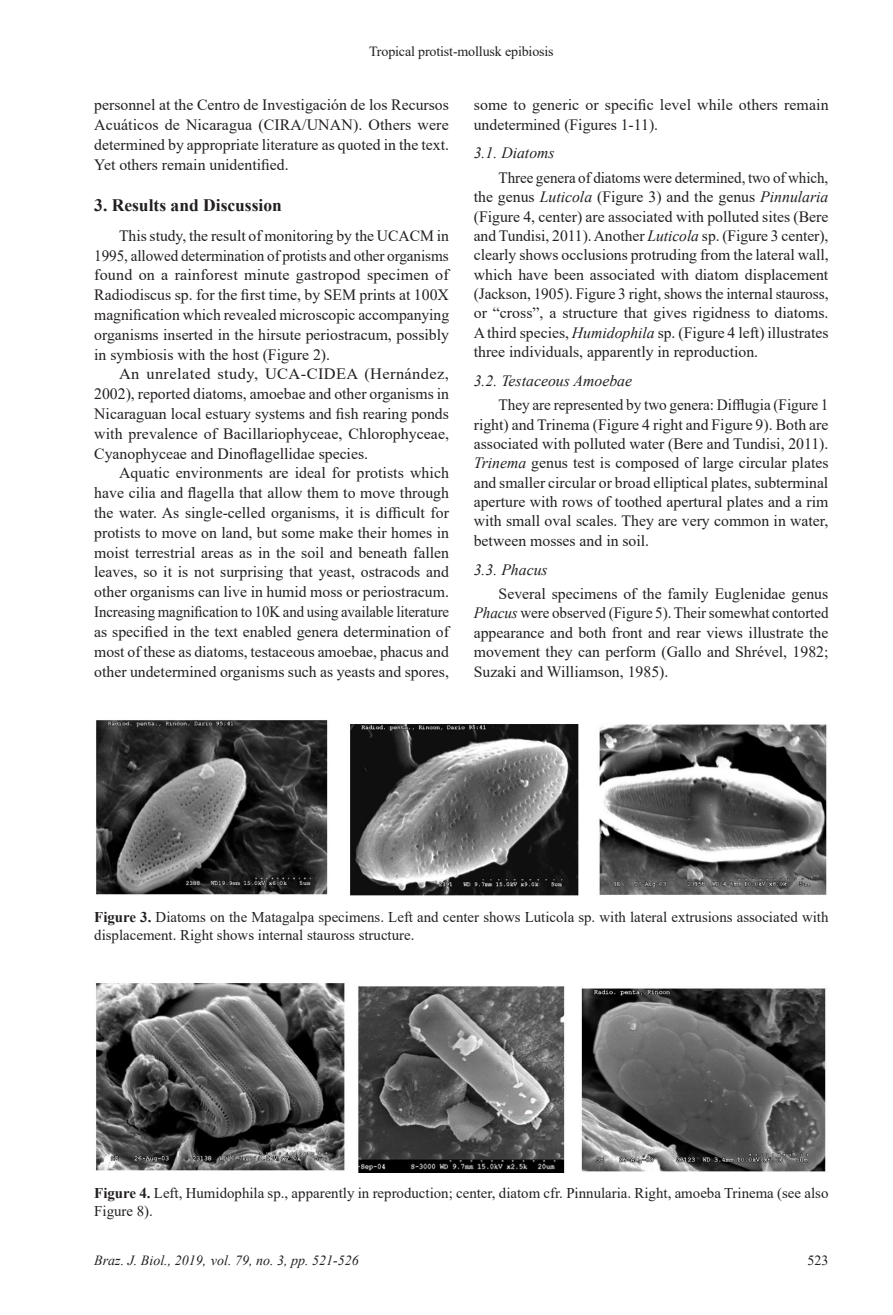
<style>
.page{position:relative;width:893px;height:1315px;background:#fff}
.page>*{position:absolute;margin:0;border:0;box-sizing:border-box;transform-origin:0 0}
.Heading1{font:700 17.5px "Times New Roman";color:#231f20}
.Paragraph{font:15.75px/19.8px "Times New Roman";color:#231f20;text-align:justify}
.Paragraph-2{font:15.75px/19.4px "Times New Roman";color:#231f20;text-align:justify;scale:.96 1}
.Paragraph-3{font:15.75px/19.8px "Times New Roman";color:#231f20;text-align:justify;scale:1.04 1}
.Heading2{font:italic 15.75px "Times New Roman";color:#231f20}
.FigureCaption{font:14.88px/17.8px "Times New Roman";color:#231f20}
.t1{font:italic 14px "Times New Roman";color:#231f20}
.t2{font:14px "Times New Roman";letter-spacing:-.01em;color:#231f20}
.s1{font-style:italic}
.s2{font-weight:700}
</style>
<div class="page">
<img style="left:96px;top:720px;width:731px;height:176px">
<img style="left:96px;top:983px;width:730px;height:189px">
<p class="t2" style="left:369px;top:42px;width:186px">Tropical protist-mollusk epibiosis</p>
<p class="Paragraph" style="left:94px;top:94px;width:356px">personnel at the Centro de Investigación de los Recursos Acuáticos de Nicaragua (CIRA/UNAN). Others were determined by appropriate literature as quoted in the text.<br>Yet others remain unidentified.</p>
<p class="Heading1" style="left:94px;top:192px;width:189px">3. Results and Discussion</p>
<p class="Paragraph" style="left:94px;top:225px;width:356px;text-indent:25px">This study, the result of monitoring by the UCACM in 1995, allowed determination of protists and other organisms found on a rainforest minute gastropod specimen of Radiodiscus sp. for the first time, by SEM prints at 100X magnification which revealed microscopic accompanying organisms inserted in the hirsute periostracum, possibly in symbiosis with the host (Figure 2).</p>
<p class="Paragraph-3" style="left:94px;top:364px;width:343px;text-indent:25px">An unrelated study, UCA-CIDEA (Hernández, 2002), reported diatoms, amoebae and other organisms in Nicaraguan local estuary systems and fish rearing ponds with prevalence of Bacillariophyceae, Chlorophyceae, Cyanophyceae and Dinoflagellidae species.</p>
<p class="Paragraph" style="left:94px;top:463px;width:356px;text-indent:25px">Aquatic environments are ideal for protists which have cilia and flagella that allow them to move through the water. As single-celled organisms, it is difficult for protists to move on land, but some make their homes in moist terrestrial areas as in the soil and beneath fallen leaves, so it is not surprising that yeast, ostracods and other organisms can live in humid moss or periostracum.<br>Increasing magnification to 10K and using available literature as specified in the text enabled genera determination of most of these as diatoms, testaceous amoebae, phacus and other undetermined organisms such as yeasts and spores,</p>
<p class="Paragraph" style="left:474px;top:95px;width:356px">some to generic or specific level while others remain undetermined (Figures 1-11).</p>
<p class="Heading2" style="left:474px;top:142px;width:82px">3.1. Diatoms</p>
<p class="Paragraph-2" style="left:474px;top:167px;width:371px;text-indent:25px">Three genera of diatoms were determined, two of which, the genus <span class="s1">Luticola</span> (Figure 3) and the genus <span class="s1">Pinnularia </span>(Figure 4, center) are associated with polluted sites (Bere and Tundisi, 2011). Another <span class="s1">Luticola</span> sp. (Figure 3 center), clearly shows occlusions protruding from the lateral wall, which have been associated with diatom displacement (Jackson, 1905). Figure 3 right, shows the internal stauross, or “cross”, a structure that gives rigidness to diatoms.<br>Athird species, <span class="s1">Humidophila</span> sp. (Figure 4 left) illustrates three individuals, apparently in reproduction.</p>
<p class="Heading2" style="left:474px;top:370px;width:160px">3.2. Testaceous Amoebae</p>
<p class="Paragraph" style="left:474px;top:395px;width:356px;text-indent:25px">They are represented by two genera: Difflugia (Figure 1 right) and Trinema (Figure 4 right and Figure 9). Both are associated with polluted water (Bere and Tundisi, 2011).<br><span class="s1">Trinema</span> genus test is composed of large circular plates and smaller circular or broad elliptical plates, subterminal aperture with rows of toothed apertural plates and a rim with small oval scales. They are very common in water, between mosses and in soil.</p>
<p class="Heading2" style="left:474px;top:558px;width:75px">3.3. Phacus</p>
<p class="Paragraph" style="left:474px;top:583px;width:356px;text-indent:25px">Several specimens of the family Euglenidae genus <span class="s1">Phacus</span> were observed (Figure 5). Their somewhat contorted appearance and both front and rear views illustrate the movement they can perform (Gallo and Shrével, 1982; Suzaki and Williamson, 1985).</p>
<p class="FigureCaption" style="left:94px;top:907px;width:736px"><span class="s2">Figure 3.</span> Diatoms on the Matagalpa specimens. Left and center shows Luticola sp. with lateral extrusions associated with displacement. Right shows internal stauross structure.</p>
<p class="FigureCaption" style="left:94px;top:1183px;width:736px"><span class="s2">Figure 4.</span> Left, Humidophila sp., apparently in reproduction; center, diatom cfr. Pinnularia. Right, amoeba Trinema (see also<br>Figure 8).</p>
<p class="t1" style="left:94px;top:1250px;width:266px">Braz. J. Biol., 2019, vol. 79, no. 3, pp. 521-526</p>
</div>
